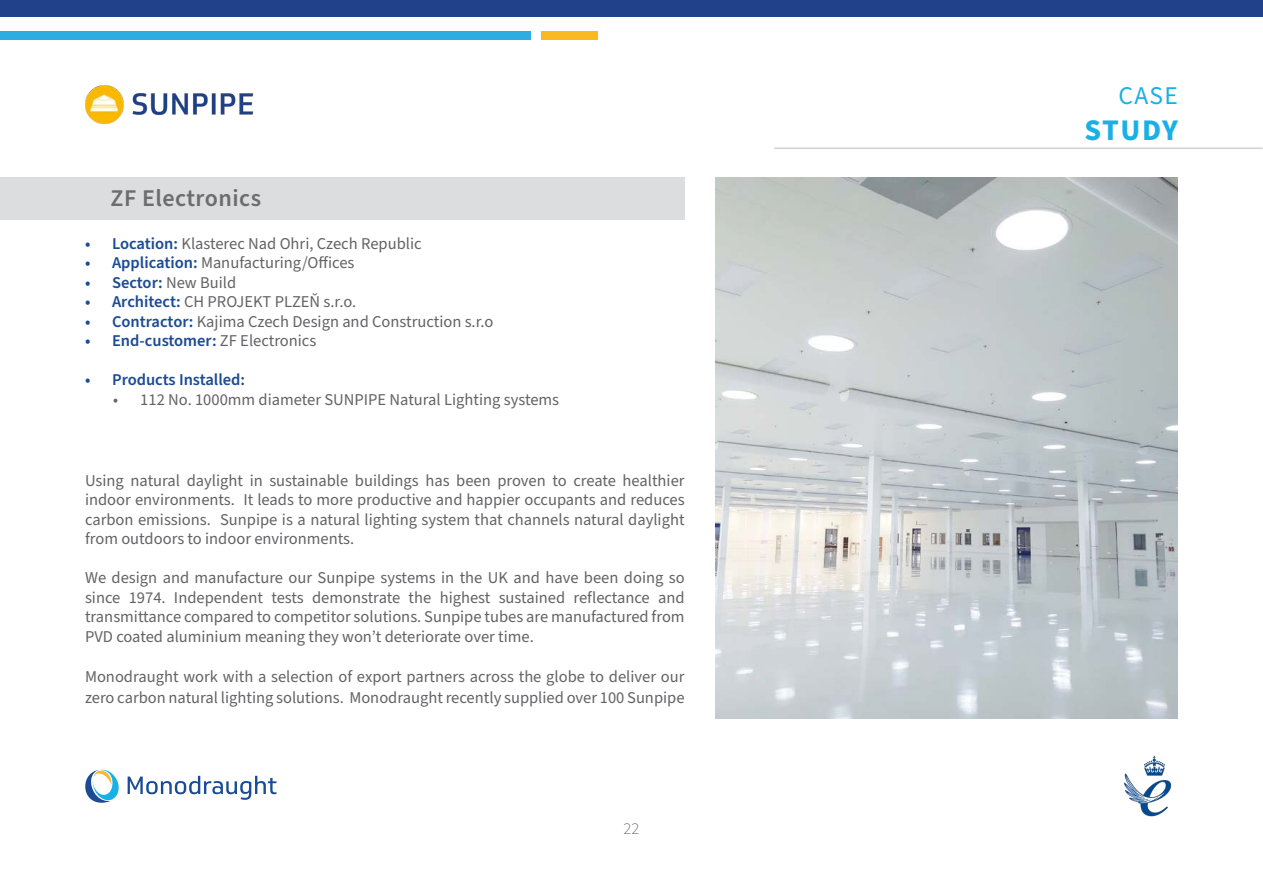
<style>
.page{position:relative;width:1263px;height:893px;background:#fff}
.page>*{position:absolute;margin:0;border:0;box-sizing:border-box;transform-origin:0 0}
.t1{font:700 30px "Source Sans Pro";letter-spacing:.04em;color:#1ab0e6}
.t2{font:25.5px "Source Sans Pro";color:#1ab0e6}
.t3{font:600 24px "Source Sans Pro";letter-spacing:.02em;color:#6c6d70}
.t4{font:16.5px/19.5px "Source Sans Pro";color:#636366;text-align:justify}
.t5{font:600 16.5px "Source Sans Pro";color:#1b4b94}
.t6{font:300 16.5px "Source Sans Pro";color:#6c6d70}
.s1{font-weight:600;color:#1b4b94}
.s2{font-weight:400;color:#636366}
</style>
<div class="page">
<div style="left:0;top:0;width:1263px;height:16px;background:#21428a"></div>
<div style="left:0;top:31px;width:530px;height:9px;background:#2eade3"></div>
<div style="left:541px;top:31px;width:57px;height:9px;background:#fab821"></div>
<svg style="left:85px;top:769px;width:34px;height:34px"></svg>
<svg style="left:128px;top:776px;width:149px;height:24px"></svg>
<img style="left:1124px;top:755px;width:48px;height:62px">
<img style="left:716px;top:177px;width:462px;height:542px">
<hr style="left:775px;top:148px;width:487px;height:1px;background:#d1d2d4">
<img style="left:85px;top:85px;width:169px;height:39px">
<div style="left:0;top:177px;width:685px;height:42px;background:#dcdddf"></div>
<p class="t3" style="left:111px;top:182px;width:152px">ZF Electronics</p>
<p class="t4" style="left:85px;top:234px;width:338px"><span class="s1">• Location:</span> Klasterec Nad Ohri, Czech Republic</p>
<p class="t4" style="left:85px;top:253px;width:271px"><span class="s1">• Application:</span> Manufacturing/Offices</p>
<p class="t5" style="left:85px;top:271px;width:153px">• Sector: <span class="s2">New Build</span></p>
<p class="t4" style="left:85px;top:292px;width:273px"><span class="s1">• Architect:</span> CH PROJEKT PLZEŇ s.r.o.</p>
<p class="t4" style="left:85px;top:312px;width:410px"><span class="s1">• Contractor:</span> Kajima Czech Design and Construction s.r.o</p>
<p class="t5" style="left:85px;top:330px;width:233px">• End-customer: <span class="s2">ZF Electronics</span></p>
<p class="t5" style="left:85px;top:369px;width:162px">• Products Installed:</p>
<p class="t4" style="left:113px;top:390px;width:447px">• 112 No. 1000mm diameter SUNPIPE Natural Lighting systems</p>
<p class="t4" style="left:85px;top:471px;width:601px">Using natural daylight in sustainable buildings has been proven to create healthier indoor environments. It leads to more productive and happier occupants and reduces carbon emissions. Sunpipe is a natural lighting system that channels natural daylight from outdoors to indoor environments.</p>
<p class="t4" style="left:85px;top:569px;width:601px">We design and manufacture our Sunpipe systems in the UK and have been doing so since 1974. Independent tests demonstrate the highest sustained reflectance and transmittance compared to competitor solutions. Sunpipe tubes are manufactured from PVD coated aluminium meaning they won’t deteriorate over time.</p>
<p class="t4" style="left:85px;top:667px;width:601px;line-height:21px">Monodraught work with a selection of export partners across the globe to deliver our zero carbon natural lighting solutions. Monodraught recently supplied over 100 Sunpipe</p>
<p class="t6" style="left:624px;top:818px;width:17px">22</p>
<p class="t2" style="left:1118px;top:79px;width:61px">CASE</p>
<p class="t1" style="left:1084px;top:110px;width:95px">STUDY</p>
</div>
